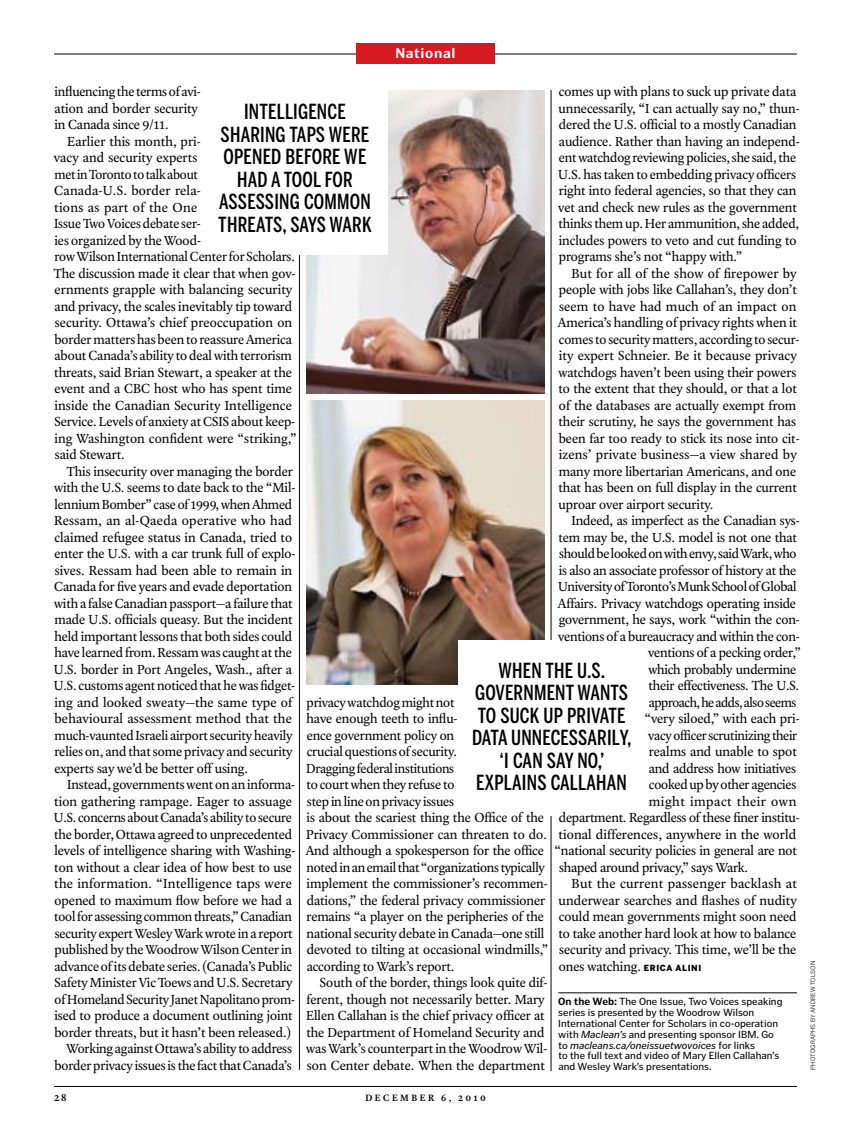
<style>
.page{position:relative;width:851px;height:1134px;background:#fff}
.page>*{position:absolute;margin:0;border:0;box-sizing:border-box;transform-origin:0 0}
.t1{font:500 20.7px/22.5px "Benton Sans Comp";letter-spacing:.01em;color:#000;text-align:center}
.t2{font:700 14.25px "Poynter Gothic";letter-spacing:.045em;color:#fff}
.t3{font:13.95px/16.5px "Macleans Body";color:#000}
.t4{font:13.95px "Macleans Body";letter-spacing:.02em;color:#000}
.t5{font:13.95px "Macleans Body";letter-spacing:.025em;color:#000}
.t6{font:13.95px "Macleans Body";letter-spacing:-.025em;color:#000}
.t7{font:13.95px "Macleans Body";letter-spacing:.04em;color:#000}
.t8{font:10.5px/10.9px "Poynter Gothic";color:#000}
.t9{font:700 10.5px "Macleans Body";color:#000}
.t10{font:700 9.75px "Macleans Body";letter-spacing:.26em;color:#000}
.t11{font:6px "Benton Sans";letter-spacing:.02em;color:#000}
.s1{font-family:"Benton Sans";font-weight:900;font-size:8.4px}
.s2{font-weight:700}
.s3{font-style:italic}
</style>
<div class="page">
<hr style="left:54px;top:1086px;width:742px;height:1px;background:#000">
<hr style="left:54px;top:54px;width:742px;height:1px;background:#000">
<img style="left:306px;top:90px;width:238px;height:303px">
<img style="left:306px;top:400px;width:238px;height:284px">
<hr style="left:550px;top:816px;width:1px;height:255px;background:#000">
<hr style="left:550px;top:90px;width:1px;height:551px;background:#000">
<div style="left:212px;top:86px;width:176px;height:169px;background:#fff"></div>
<div style="left:458px;top:640px;width:176px;height:160px;background:#fff"></div>
<div style="left:356px;top:44px;width:138px;height:20px;background:#d71920"></div>
<hr style="left:558px;top:993px;width:238px;height:1px;background:#000">
<hr style="left:299px;top:255px;width:1px;height:815px;background:#000">
<p class="t2" style="left:395px;top:45px;width:62px">National</p>
<p class="t3" style="left:54px;top:84px;width:148px">influencing the terms of avi&shy;ation and border security in Canada since 9/11.</p>
<p class="t3" style="left:54px;top:133px;width:244px;text-indent:13px">Earlier this month, pri-<br>vacy and security experts<br>met in Toronto to talk about<br>Canada-U.S. border rela-<br>tions as part of the One<br>Issue Two Voices debate ser-<br>ies organized by the Wood-<br>row Wilson International Center for Scholars.<br>The discussion made it clear that when gov&shy;ernments grapple with balancing security and privacy, the scales inevitably tip toward security. Ottawa’s chief preoccupation on border matters has been to reassure America about Canada’s ability to deal with terrorism threats, said Brian Stewart, a speaker at the event and a CBC host who has spent time inside the Canadian Security Intelligence Service. Levels of anxiety at CSIS about keep&shy;ing Washington confident were “striking,” said Stewart.</p>
<p class="t3" style="left:54px;top:463px;width:243px;text-indent:13px">This insecurity over managing the border with the U.S. seems to date back to the “Mil&shy;lennium Bomber” case of 1999, when Ahmed Ressam, an al-Qaeda operative who had claimed refugee status in Canada, tried to enter the U.S. with a car trunk full of explo&shy;sives. Ressam had been able to remain in Canada for five years and evade deportation with a false Canadian passport—a failure that made U.S. officials queasy. But the incident held important lessons that both sides could have learned from. Ressam was caught at the U.S. border in Port Angeles, Wash., after a U.S. customs agent noticed that he was fidget&shy;ing and looked sweaty—the same type of behavioural assessment method that the much-vaunted Israeli airport security heavily relies on, and that some privacy and security experts say we’d be better off using.</p>
<p class="t3" style="left:67px;top:777px;width:229px">Instead, governments went on an informa-</p>
<p class="t3" style="left:54px;top:793px;width:239px">tion gathering rampage. Eager to assuage</p>
<p class="t3" style="left:54px;top:810px;width:239px">U.S. concerns about Canada’s ability to secure</p>
<p class="t3" style="left:54px;top:826px;width:239px">the border, Ottawa agreed to unprecedented</p>
<p class="t3" style="left:54px;top:843px;width:242px">levels of intelligence sharing with Washing-</p>
<p class="t3" style="left:54px;top:859px;width:239px">ton without a clear idea of how best to use</p>
<p class="t4" style="left:54px;top:876px;width:239px">the information. “Intelligence taps were</p>
<p class="t3" style="left:55px;top:892px;width:239px">opened to maximum flow before we had a</p>
<p class="t3" style="left:54px;top:909px;width:239px">tool for assessing common threats,” Canadian</p>
<p class="t3" style="left:55px;top:925px;width:239px">security expert Wesley Wark wrote in a report</p>
<p class="t3" style="left:54px;top:942px;width:239px">published by the Woodrow Wilson Center in</p>
<p class="t3" style="left:55px;top:958px;width:239px">advance of its debate series. (Canada’s Public</p>
<p class="t3" style="left:55px;top:975px;width:239px">Safety Minister Vic Toews and U.S. Secretary</p>
<p class="t3" style="left:55px;top:991px;width:242px">of Homeland Security Janet Napolitano prom-</p>
<p class="t3" style="left:54px;top:1008px;width:239px">ised to produce a document outlining joint</p>
<p class="t3" style="left:54px;top:1024px;width:238px">border threats, but it hasn’t been released.)</p>
<p class="t3" style="left:66px;top:1041px;width:227px">Working against Ottawa’s ability to address</p>
<p class="t3" style="left:54px;top:1057px;width:239px">border privacy issues is the fact that Canada’s</p>
<p class="t3" style="left:558px;top:84px;width:243px">comes up with plans to suck up private data unnecessarily, “I can actually say no,” thun&shy;dered the U.S. official to a mostly Canadian audience. Rather than having an independ&shy;ent watchdog reviewing policies, she said, the U.S. has taken to embedding privacy officers right into federal agencies, so that they can vet and check new rules as the government thinks them up. Her ammunition, she added, includes powers to veto and cut funding to programs she’s not “happy with.”</p>
<p class="t3" style="left:558px;top:265px;width:243px;text-indent:14px">But for all of the show of firepower by people with jobs like Callahan’s, they don’t seem to have had much of an impact on America’s handling of privacy rights when it comes to security matters, according to secur&shy;ity expert Schneier. Be it because privacy watchdogs haven’t been using their powers to the extent that they should, or that a lot of the databases are actually exempt from their scrutiny, he says the government has been far too ready to stick its nose into cit&shy;izens’ private business—a view shared by many more libertarian Americans, and one that has been on full display in the current uproar over airport security.</p>
<p class="t3" style="left:571px;top:513px;width:229px">Indeed, as imperfect as the Canadian sys-</p>
<p class="t3" style="left:558px;top:529px;width:240px">tem may be, the U.S. model is not one that</p>
<p class="t3" style="left:559px;top:546px;width:239px">should be looked on with envy, said Wark, who</p>
<p class="t3" style="left:558px;top:562px;width:239px">is also an associate professor of history at the</p>
<p class="t3" style="left:558px;top:579px;width:240px">University of Toronto’s Munk School of Global</p>
<p class="t3" style="left:558px;top:595px;width:240px">Affairs. Privacy watchdogs operating inside</p>
<p class="t3" style="left:558px;top:612px;width:242px">government, he says, work “within the con-</p>
<p class="t3" style="left:558px;top:628px;width:243px">ventions of a bureaucracy and within the con-</p>
<p class="t3" style="left:648px;top:645px;width:154px">ventions of a pecking order,”</p>
<p class="t3" style="left:648px;top:661px;width:149px">which probably undermine</p>
<p class="t3" style="left:648px;top:678px;width:152px">their effectiveness. The U.S.</p>
<p class="t6" style="left:649px;top:694px;width:149px">approach, he adds, also seems</p>
<p class="t3" style="left:644px;top:711px;width:156px">“very siloed,” with each pri-</p>
<p class="t3" style="left:648px;top:727px;width:150px">vacy officer scrutinizing their</p>
<p class="t3" style="left:648px;top:744px;width:149px">realms and unable to spot</p>
<p class="t3" style="left:649px;top:760px;width:149px">and address how initiatives</p>
<p class="t3" style="left:649px;top:777px;width:149px">cooked up by other agencies</p>
<p class="t7" style="left:648px;top:793px;width:149px">might impact their own</p>
<p class="t3" style="left:559px;top:810px;width:242px">department. Regardless of these finer institu-</p>
<p class="t3" style="left:558px;top:826px;width:239px">tional differences, anywhere in the world</p>
<p class="t3" style="left:554px;top:843px;width:243px">“national security policies in general are not</p>
<p class="t3" style="left:559px;top:859px;width:190px">shaped around privacy,” says Wark.</p>
<p class="t5" style="left:571px;top:876px;width:227px">But the current passenger backlash at</p>
<p class="t3" style="left:558px;top:892px;width:240px">underwear searches and flashes of nudity</p>
<p class="t3" style="left:559px;top:909px;width:239px">could mean governments might soon need</p>
<p class="t3" style="left:558px;top:925px;width:239px">to take another hard look at how to balance</p>
<p class="t3" style="left:559px;top:942px;width:238px">security and privacy. This time, we’ll be the</p>
<p class="t3" style="left:559px;top:958px;width:144px">ones watching. <span class="s1">ERICA ALINI</span></p>
<h1 class="t1" style="left:218px;top:100px;width:155px">INTELLIGENCE<br>SHARING TAPS WERE<br>OPENED BEFORE WE<br>HAD A TOOL FOR<br>ASSESSING COMMON<br>THREATS, SAYS WARK</h1>
<h1 class="t1" style="left:472px;top:659px;width:161px">WHEN THE U.S.<br>GOVERNMENT WANTS<br>TO SUCK UP PRIVATE<br>DATA UNNECESSARILY, ‘I CAN SAY NO,’<br>EXPLAINS CALLAHAN</h1>
<p class="t3" style="left:306px;top:694px;width:244px">privacy watchdog might not<br>have enough teeth to influ-<br>ence government policy on<br>crucial questions of security.<br>Dragging federal institutions<br>to court when they refuse to<br>step in line on privacy issues<br>is about the scariest thing the Office of the Privacy Commissioner can threaten to do.<br>And although a spokesperson for the office noted in an email that “organizations typically implement the commissioner’s recommen&shy;dations,” the federal privacy commissioner remains “a player on the peripheries of the national security debate in Canada—one still devoted to tilting at occasional windmills,” according to Wark’s report.</p>
<p class="t3" style="left:306px;top:975px;width:243px;text-indent:14px">South of the border, things look quite dif&shy;ferent, though not necessarily better. Mary Ellen Callahan is the chief privacy officer at the Department of Homeland Security and was Wark’s counterpart in the Woodrow Wil&shy;son Center debate. When the department</p>
<p class="t8" style="left:558px;top:996px;width:226px"><span class="s2">On the Web:</span> The One Issue, Two Voices speaking series is presented by the Woodrow Wilson International Center for Scholars in co-operation with <span class="s3">Maclean’s</span> and presenting sponsor IBM. Go to <span class="s3">macleans.ca/oneissuetwovoices</span> for links<br>to the full text and video of Mary Ellen Callahan’s and Wesley Wark’s presentations.</p>
<p class="t9" style="left:54px;top:1091px;width:14px">28</p>
<p class="t10" style="left:365px;top:1092px;width:122px">DECEMBER 6, 2010</p>
<p class="t11" style="left:809px;top:1070px;width:111px;rotate:-90deg">photographs by andrew tolson</p>
</div>
